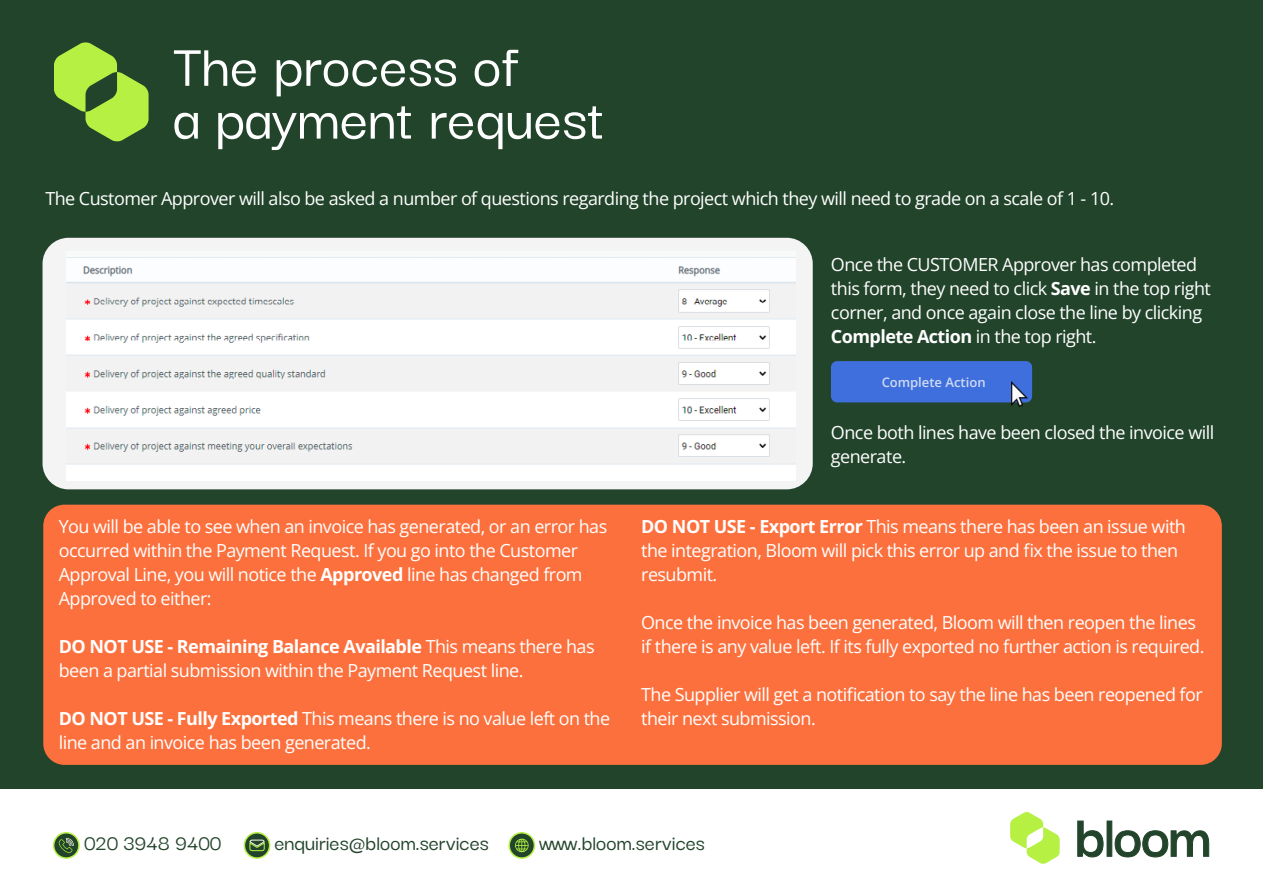
<style>
.page{position:relative;width:1263px;height:893px;background:#fff}
.page>*{position:absolute;margin:0;border:0;box-sizing:border-box;transform-origin:0 0}
.t1{font:500 63px/52.8px "Darker Grotesque";color:#fff}
.t2{font:500 22.5px "Darker Grotesque";color:#22442b}
.t3{font:18px/24px "Open Sans";letter-spacing:-.03em;color:#fff}
.t4{font:600 13.05px "Open Sans";color:#fff}
.s1{font-weight:700}
</style>
<div class="page">
<div style="left:0;top:0;width:1263px;height:789px;background:#22442b"></div>
<svg style="left:1077px;top:820px;width:26px;height:37px"></svg>
<div style="left:1107px;top:821px;width:5px;height:35px;background:#22442b;border:1px solid #22442b"></div>
<svg style="left:1114px;top:830px;width:95px;height:27px"></svg>
<svg style="left:1010px;top:812px;width:50px;height:52px"></svg>
<svg style="left:54px;top:42px;width:95px;height:100px"></svg>
<svg style="left:509px;top:833px;width:25px;height:25px"></svg>
<div style="left:508px;top:832px;width:27px;height:27px;border:2px solid #b6f043;border-radius:50%"></div>
<svg style="left:244px;top:833px;width:26px;height:25px"></svg>
<div style="left:244px;top:832px;width:26px;height:27px;border:2px solid #b6f043;border-radius:50%"></div>
<svg style="left:54px;top:833px;width:25px;height:25px"></svg>
<div style="left:53px;top:832px;width:27px;height:27px;border:2px solid #b6f043;border-radius:50%"></div>
<svg style="left:515px;top:839px;width:14px;height:13px"></svg>
<svg style="left:249px;top:839px;width:16px;height:12px"></svg>
<svg style="left:59px;top:838px;width:15px;height:15px"></svg>
<div style="left:43px;top:238px;width:770px;height:251px;background:#f4f4f4;border-radius:26px"></div>
<img style="left:67px;top:257px;width:729px;height:224px">
<div style="left:831px;top:361px;width:201px;height:41px;background:#3f6fdc;border-radius:6px"></div>
<img style="left:1011px;top:382px;width:17px;height:25px">
<div style="left:43px;top:505px;width:1179px;height:260px;background:#fc703d;border-radius:21px"></div>
<h1 class="t1" style="left:173px;top:38px;width:433px">The process of<br>a payment request</h1>
<p class="t3" style="left:45px;top:186px;width:1070px">The Customer Approver will also be asked a number of questions regarding the project which they will need to grade on a scale of 1 - 10.</p>
<p class="t3" style="left:831px;top:252px;width:381px">Once the CUSTOMER Approver has completed this form, they need to click <span class="s1">Save</span> in the top right corner, and once again close the line by clicking <span class="s1">Complete Action</span> in the top right.</p>
<p class="t4" style="left:881px;top:373px;width:106px">Complete Action</p>
<p class="t3" style="left:59px;top:514px;width:550px">You will be able to see when an invoice has generated, or an error has occurred within the Payment Request. If you go into the Customer Approval Line, you will notice the <span class="s1">Approved</span> line has changed from Approved to either:</p>
<p class="t3" style="left:59px;top:634px;width:537px"><span class="s1">DO NOT USE - Remaining Balance Available</span> This means there has been a partial submission within the Payment Request line.</p>
<p class="t3" style="left:59px;top:706px;width:553px"><span class="s1">DO NOT USE - Fully Exported</span> This means there is no value left on the line and an invoice has been generated.</p>
<p class="t3" style="left:831px;top:420px;width:385px">Once both lines have been closed the invoice will generate.</p>
<p class="t3" style="left:641px;top:514px;width:546px"><span class="s1">DO NOT USE - Export Error</span> This means there has been an issue with the integration, Bloom will pick this error up and fix the issue to then resubmit.</p>
<p class="t3" style="left:641px;top:610px;width:565px">Once the invoice has been generated, Bloom will then reopen the lines if there is any value left. If its fully exported no further action is required.</p>
<p class="t3" style="left:641px;top:682px;width:563px">The Supplier will get a notification to say the line has been reopened for their next submission.</p>
<p class="t2" style="left:84px;top:830px;width:139px">020 3948 9400</p>
<p class="t2" style="left:274px;top:830px;width:216px">enquiries@bloom.services</p>
<p class="t2" style="left:539px;top:830px;width:167px">www.bloom.services</p>
</div>
